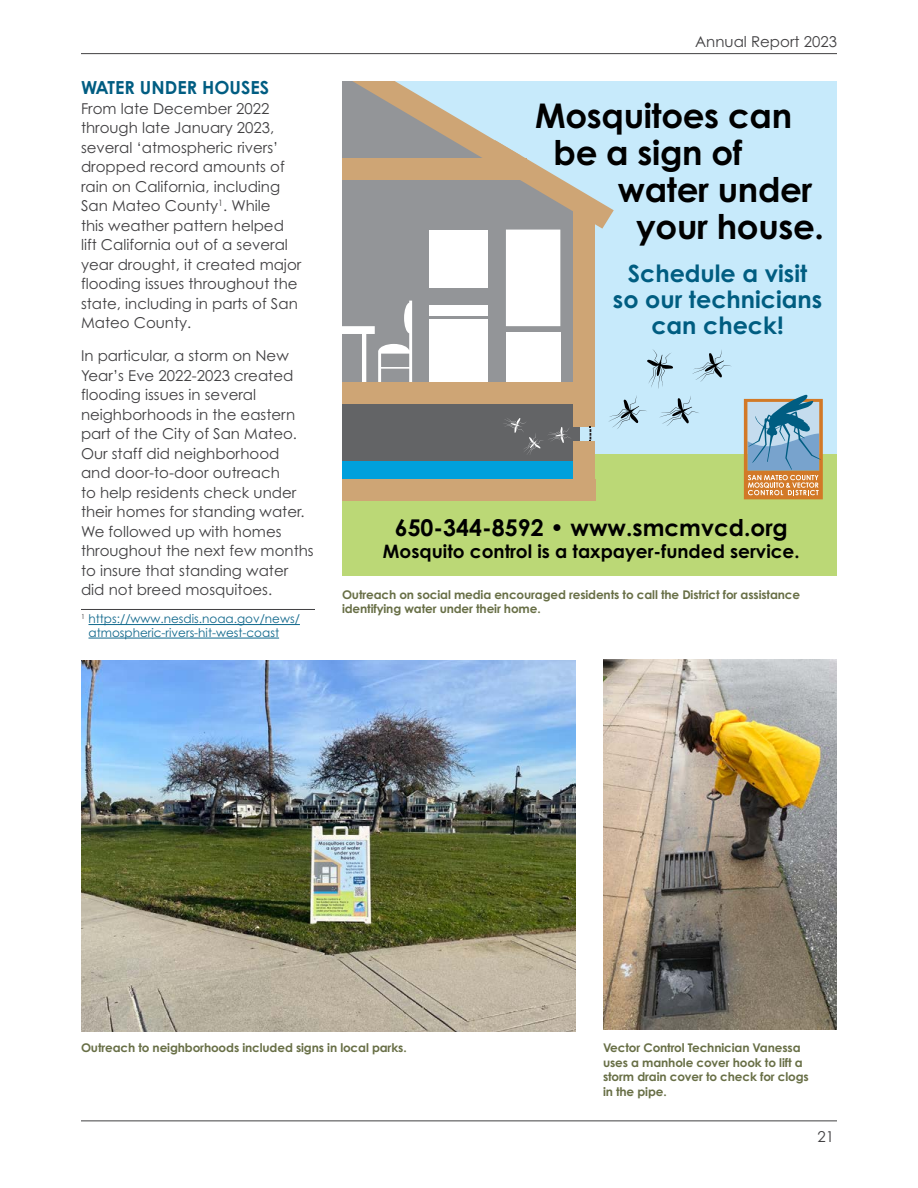
<style>
.page{position:relative;width:918px;height:1188px;background:#fff}
.page>*{position:absolute;margin:0;border:0;box-sizing:border-box;transform-origin:0 0}
.t1{font:700 34.05px "Century Gothic Pro";letter-spacing:-.01em;color:#000}
.t2{font:700 23.85px/25.8px "Century Gothic Pro";color:#005d81;text-align:center}
.t3{font:700 23.1px "Century Gothic Pro";color:#000}
.t4{font:700 18.45px "Century Gothic Pro";color:#000}
.Topic_Header_C{font:700 18px "Century Gothic Pro";color:#005d82}
.t5{font:15px/19.5px "Century Gothic Pro";color:#414042}
.t6{font:700 12px/14.4px "Century Gothic Pro";letter-spacing:-.01em;color:#686f46}
.t7{font:12px/13.5px "Century Gothic Pro";color:#10688c}
</style>
<div class="page">
<hr style="left:81px;top:53px;width:756px;height:1px;background:#414042">
<hr style="left:81px;top:1120px;width:756px;height:1px;background:#414042">
<hr style="left:81px;top:609px;width:234px;height:1px;background:#414042">
<hr style="left:88px;top:624px;width:212px;height:1px;background:#10688c">
<hr style="left:88px;top:638px;width:191px;height:1px;background:#10688c">
<div style="left:342px;top:81px;width:495px;height:420px;background:#c7eafb"></div>
<div style="left:342px;top:455px;width:495px;height:121px;background:#bbd876"></div>
<div style="left:342px;top:397px;width:238px;height:90px;background:#636466"></div>
<div style="left:342px;top:461px;width:234px;height:19px;background:#00a0dc"></div>
<svg style="left:744px;top:395px;width:79px;height:104px"></svg>
<svg style="left:342px;top:81px;width:390px;height:374px"></svg>
<div style="left:573px;top:442px;width:22px;height:39px;background:#cea575"></div>
<div style="left:342px;top:480px;width:253px;height:21px;background:#cea575"></div>
<img style="left:81px;top:660px;width:495px;height:371px">
<img style="left:603px;top:659px;width:234px;height:371px">
<p class="Topic_Header_C" style="left:81px;top:76px;width:190px">WATER UNDER HOUSES</p>
<p class="t5" style="left:81px;top:98px;width:222px">From late December 2022 through late January 2023, several ‘atmospheric rivers’ dropped record amounts of rain on California, including<br>San Mateo County<sup>1</sup>. While<br>this weather pattern helped lift California out of a several year drought, it created major flooding issues throughout the state, including in parts of San<br>Mateo County.</p>
<p class="t5" style="left:81px;top:346px;width:234px">In particular, a storm on New<br>Year’s Eve 2022-2023 created flooding issues in several neighborhoods in the eastern part of the City of San Mateo.<br>Our staff did neighborhood<br>and door-to-door outreach<br>to help residents check under their homes for standing water.<br>We followed up with homes throughout the next few months to insure that standing water did not breed mosquitoes.</p>
<p class="t7" style="left:88px;top:612px;width:213px;text-indent:-8px"><sup>1</sup> https://www.nesdis.noaa.gov/news/ atmospheric-rivers-hit-west-coast</p>
<p class="t5" style="left:695px;top:31px;width:143px">Annual Report 2023</p>
<p class="t1" style="left:535px;top:94px;width:258px">Mosquitoes can</p>
<p class="t1" style="left:554px;top:131px;width:190px">be a sign of</p>
<p class="t1" style="left:618px;top:168px;width:196px">water under</p>
<p class="t1" style="left:636px;top:205px;width:189px">your house.</p>
<p class="t2" style="left:613px;top:260px;width:211px">Schedule a visit so our technicians can check!</p>
<p class="t3" style="left:395px;top:513px;width:395px">650-344-8592 • www.smcmvcd.org</p>
<p class="t4" style="left:383px;top:540px;width:418px">Mosquito control is a taxpayer-funded service.</p>
<p class="t6" style="left:342px;top:587px;width:460px">Outreach on social media encouraged residents to call the District for assistance identifying water under their home.</p>
<p class="t6" style="left:81px;top:1041px;width:327px">Outreach to neighborhoods included signs in local parks.</p>
<p class="t6" style="left:603px;top:1041px;width:207px">Vector Control Technician Vanessa uses a manhole cover hook to lift a storm drain cover to check for clogs in the pipe.</p>
<p class="t5" style="left:817px;top:1126px;width:18px">21</p>
</div>
